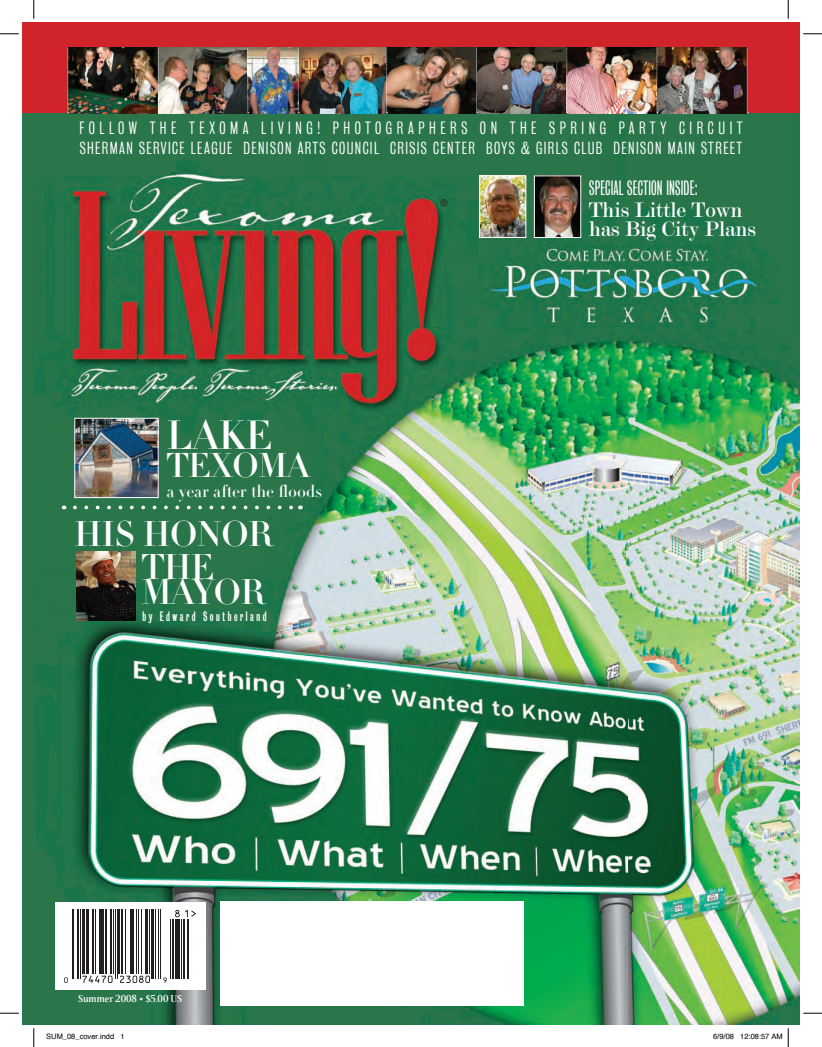
<style>
.page{position:relative;width:822px;height:1047px;background:#fff}
.page>*{position:absolute;margin:0;border:0;box-sizing:border-box;transform-origin:0 0}
.t1{font:40px "Didot LH Headline";color:#fff}
.t2{font:35px/33.4px "Didot LH Headline";letter-spacing:-.025em;color:#fff;text-align:center}
.t3{font:33.75px "Didot LH Headline";letter-spacing:-.025em;color:#fff}
.t4{font:22.38px/18.8px "Cg Modern Twenty";color:#fff}
.t5{font:18.88px "Bureau Grotesque One One";letter-spacing:.01em;color:#fff}
.t6{font:16.75px "Didot LH Headline";color:#fff}
.t7{font:16.25px "Bureau Grotesque Three One";letter-spacing:.28em;color:#fff}
.t8{font:15.88px "Bureau Grotesque Three One";letter-spacing:.085em;color:#fff}
.t9{font:12.5px "Bureau Grotesque One Three";letter-spacing:.2em;color:#fff}
.t10{font:600 10px "Veritas";color:#fff}
.t11{font:7.5px "Helvetica";color:#000}
</style>
<div class="page">
<img style="left:22px;top:112px;width:777px;height:912px">
<div style="left:22px;top:22px;width:777px;height:90px;background:#d1232a"></div>
<div style="left:220px;top:900px;width:303px;height:105px;background:#fff"></div>
<div style="left:55px;top:901px;width:150px;height:88px;background:#fff"></div>
<svg style="left:163px;top:977px;width:4px;height:5px"></svg>
<svg style="left:64px;top:977px;width:4px;height:5px"></svg>
<svg style="left:82px;top:975px;width:30px;height:7px"></svg>
<svg style="left:120px;top:975px;width:30px;height:7px"></svg>
<hr style="left:72px;top:909px;width:1px;height:69px;background:#231f20">
<hr style="left:74px;top:909px;width:1px;height:69px;background:#231f20">
<hr style="left:77px;top:909px;width:2px;height:69px;background:#231f20">
<hr style="left:80px;top:909px;width:1px;height:69px;background:#231f20">
<hr style="left:82px;top:909px;width:3px;height:65px;background:#231f20">
<hr style="left:86px;top:909px;width:1px;height:65px;background:#231f20">
<hr style="left:89px;top:909px;width:1px;height:65px;background:#231f20">
<hr style="left:92px;top:909px;width:2px;height:65px;background:#231f20">
<hr style="left:95px;top:909px;width:1px;height:65px;background:#231f20">
<hr style="left:99px;top:909px;width:1px;height:65px;background:#231f20">
<hr style="left:102px;top:909px;width:2px;height:65px;background:#231f20">
<hr style="left:105px;top:909px;width:2px;height:65px;background:#231f20">
<hr style="left:110px;top:909px;width:2px;height:65px;background:#231f20">
<hr style="left:113px;top:909px;width:1px;height:65px;background:#231f20">
<hr style="left:115px;top:909px;width:1px;height:69px;background:#231f20">
<hr style="left:117px;top:909px;width:1px;height:69px;background:#231f20">
<hr style="left:118px;top:909px;width:2px;height:65px;background:#231f20">
<hr style="left:121px;top:909px;width:2px;height:65px;background:#231f20">
<hr style="left:125px;top:909px;width:1px;height:65px;background:#231f20">
<hr style="left:130px;top:909px;width:1px;height:65px;background:#231f20">
<hr style="left:132px;top:909px;width:2px;height:65px;background:#231f20">
<hr style="left:136px;top:909px;width:1px;height:65px;background:#231f20">
<hr style="left:138px;top:909px;width:1px;height:65px;background:#231f20">
<hr style="left:141px;top:909px;width:1px;height:65px;background:#231f20">
<hr style="left:145px;top:909px;width:2px;height:65px;background:#231f20">
<hr style="left:149px;top:909px;width:1px;height:65px;background:#231f20">
<hr style="left:151px;top:909px;width:3px;height:69px;background:#231f20">
<hr style="left:155px;top:909px;width:1px;height:69px;background:#231f20">
<hr style="left:158px;top:909px;width:1px;height:69px;background:#231f20">
<hr style="left:160px;top:909px;width:1px;height:69px;background:#231f20">
<hr style="left:170px;top:919px;width:1px;height:59px;background:#231f20">
<hr style="left:172px;top:919px;width:1px;height:59px;background:#231f20">
<hr style="left:175px;top:919px;width:1px;height:59px;background:#231f20">
<hr style="left:177px;top:919px;width:3px;height:59px;background:#231f20">
<hr style="left:181px;top:919px;width:1px;height:59px;background:#231f20">
<hr style="left:183px;top:919px;width:2px;height:59px;background:#231f20">
<hr style="left:187px;top:919px;width:1px;height:59px;background:#231f20">
<svg style="left:175px;top:909px;width:21px;height:8px"></svg>
<img style="left:69px;top:47px;width:677px;height:66px">
<img style="left:481px;top:177px;width:43px;height:59px">
<div style="left:479px;top:175px;width:47px;height:63px;border:1px solid #fff"></div>
<img style="left:536px;top:177px;width:43px;height:59px">
<div style="left:534px;top:175px;width:47px;height:63px;border:1px solid #fff"></div>
<svg style="left:75px;top:505px;width:219px;height:4px"></svg>
<svg style="left:158px;top:47px;width:1px;height:66px"></svg>
<svg style="left:67px;top:47px;width:2px;height:66px"></svg>
<svg style="left:247px;top:47px;width:2px;height:66px"></svg>
<svg style="left:297px;top:47px;width:2px;height:66px"></svg>
<svg style="left:386px;top:47px;width:1px;height:66px"></svg>
<svg style="left:476px;top:47px;width:1px;height:66px"></svg>
<svg style="left:566px;top:47px;width:1px;height:66px"></svg>
<svg style="left:656px;top:47px;width:1px;height:66px"></svg>
<svg style="left:746px;top:47px;width:1px;height:66px"></svg>
<img style="left:77px;top:551px;width:59px;height:69px">
<img style="left:76px;top:419px;width:81px;height:77px">
<div style="left:74px;top:417px;width:85px;height:81px;border:1px solid #fff"></div>
<svg style="left:0;top:33px;width:19px;height:2px"></svg>
<svg style="left:803px;top:33px;width:18px;height:2px"></svg>
<svg style="left:0;top:1012px;width:19px;height:1px"></svg>
<svg style="left:803px;top:1012px;width:18px;height:1px"></svg>
<svg style="left:33px;top:0;width:2px;height:19px"></svg>
<svg style="left:33px;top:1028px;width:2px;height:18px"></svg>
<svg style="left:787px;top:0;width:1px;height:19px"></svg>
<svg style="left:787px;top:1028px;width:1px;height:18px"></svg>
<p class="t7" style="left:79px;top:119px;width:664px">FOLLOW THE TEXOMA LIVING! PHOTOGRAPHERS ON THE SPRING PARTY CIRCUIT</p>
<p class="t8" style="left:80px;top:139px;width:664px">SHERMAN SERVICE LEAGUE DENISON ARTS COUNCIL CRISIS CENTER BOYS &amp; GIRLS CLUB DENISON MAIN STREET</p>
<h1 class="t1" style="left:166px;top:411px;width:108px">LAKE</h1>
<h3 class="t3" style="left:166px;top:445px;width:145px">TEXOMA</h3>
<p class="t6" style="left:166px;top:481px;width:157px">a year after the floods</p>
<h2 class="t2" style="left:74px;top:517px;width:201px">HIS HONOR<br>THE</h2>
<h2 class="t2" style="left:141px;top:576px;width:127px">MAYOR</h2>
<p class="t9" style="left:142px;top:609px;width:125px">by Edward Southerland</p>
<p class="t10" style="left:78px;top:992px;width:106px">Summer 2008 • $5.00 US</p>
<p class="t5" style="left:589px;top:178px;width:110px">SPECIAL SECTION INSIDE:</p>
<h3 class="t4" style="left:589px;top:201px;width:168px">This Little Town has Big City Plans</h3>
<p class="t11" style="left:46px;top:1030px;width:80px">SUM_08_cover.indd 1</p>
<p class="t11" style="left:712px;top:1030px;width:71px">6/9/08 12:08:57 AM</p>
</div>
